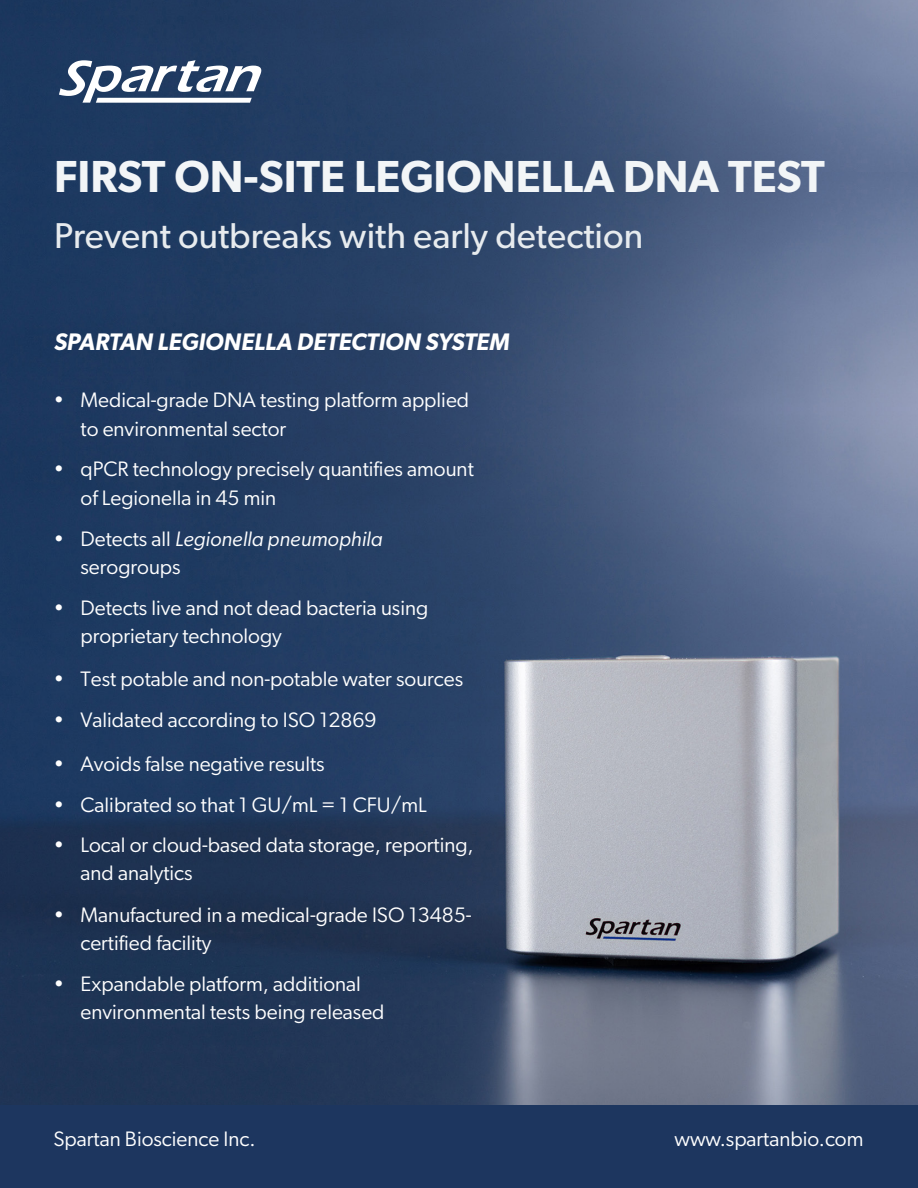
<style>
.page{position:relative;width:918px;height:1188px;background:#fff}
.page>*{position:absolute;margin:0;border:0;box-sizing:border-box;transform-origin:0 0}
.t1{font:600 45px "Gibson";color:#f2f5f7}
.t2{font:36px "Gibson";color:#e7ebee}
.t3{font:italic 600 24px "Gibson";color:#fff}
.t4{font:21px/28.5px "Gibson";color:#fff}
.s1{font-style:italic}
</style>
<div class="page">
<img style="left:0;top:0;width:918px;height:172px">
<img style="left:0;top:172px;width:918px;height:934px">
<div style="left:0;top:1106px;width:918px;height:82px;background:#1d365f"></div>
<svg style="left:59px;top:60px;width:202px;height:43px"></svg>
<p class="t1" style="left:54px;top:150px;width:772px">FIRST ON-SITE LEGIONELLA DNA TEST</p>
<p class="t2" style="left:54px;top:214px;width:591px">Prevent outbreaks with early detection</p>
<p class="t3" style="left:54px;top:327px;width:457px">SPARTAN LEGIONELLA DETECTION SYSTEM</p>
<p class="t4" style="left:81px;top:386px;width:390px;text-indent:-27px">• Medical-grade DNA testing platform applied to environmental sector</p>
<p class="t4" style="left:81px;top:455px;width:395px;text-indent:-27px">• qPCR technology precisely quantifies amount of Legionella in 45 min</p>
<p class="t4" style="left:81px;top:524px;width:304px;text-indent:-27px">• Detects all <span class="s1">Legionella pneumophila </span>serogroups</p>
<p class="t4" style="left:81px;top:593px;width:349px;text-indent:-27px">• Detects live and not dead bacteria using proprietary technology</p>
<p class="t4" style="left:54px;top:664px;width:411px">• Test potable and non-potable water sources</p>
<p class="t4" style="left:54px;top:706px;width:325px">• Validated according to ISO 12869</p>
<p class="t4" style="left:54px;top:749px;width:273px">• Avoids false negative results</p>
<p class="t4" style="left:54px;top:790px;width:375px">• Calibrated so that 1 GU/mL = 1 CFU/mL</p>
<p class="t4" style="left:81px;top:830px;width:395px;text-indent:-27px">• Local or cloud-based data storage, reporting, and analytics</p>
<p class="t4" style="left:81px;top:900px;width:393px;text-indent:-27px">• Manufactured in a medical-grade ISO 13485- certified facility</p>
<p class="t4" style="left:81px;top:969px;width:306px;text-indent:-27px">• Expandable platform, additional environmental tests being released</p>
<p class="t4" style="left:54px;top:1124px;width:204px">Spartan Bioscience Inc.</p>
<p class="t4" style="left:674px;top:1124px;width:191px">www.spartanbio.com</p>
</div>
